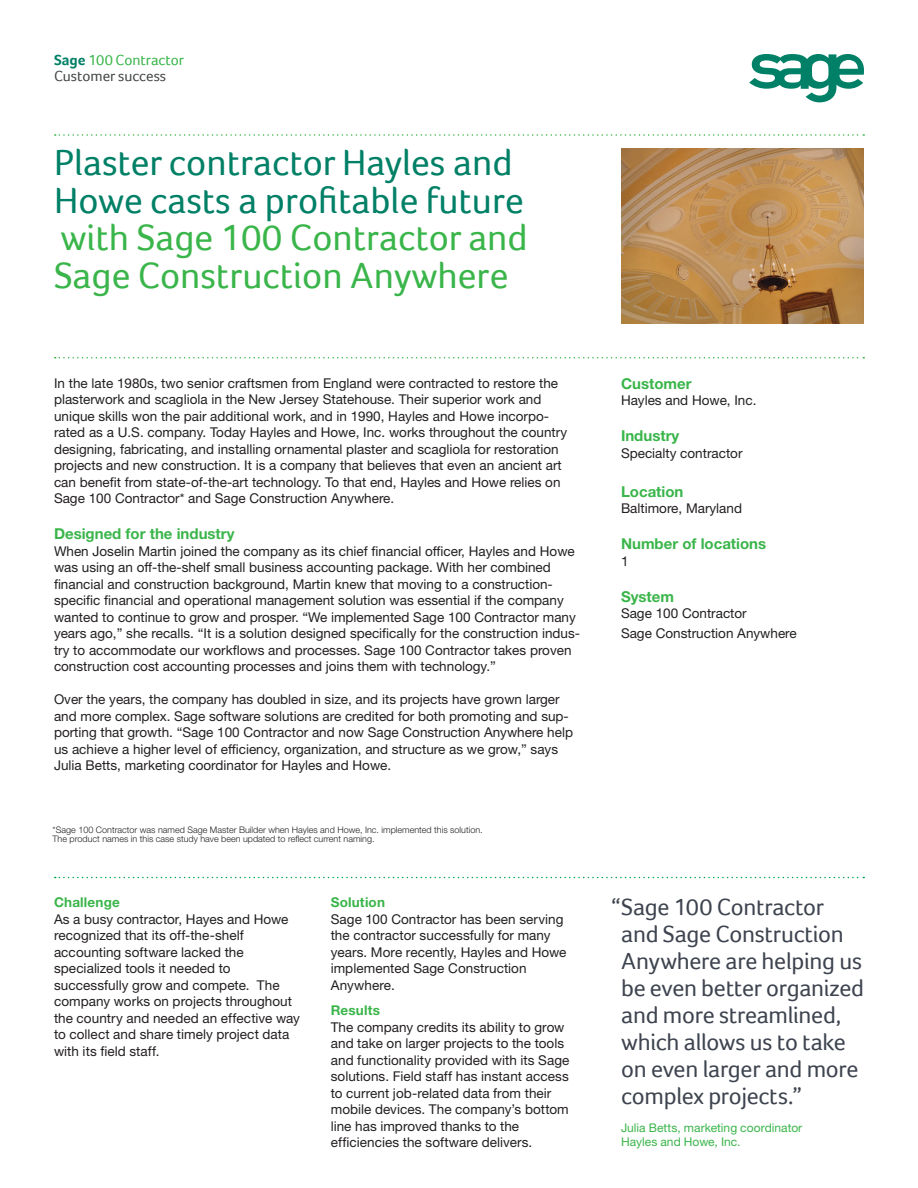
<style>
.page{position:relative;width:918px;height:1188px;background:#fff}
.page>*{position:absolute;margin:0;border:0;box-sizing:border-box;transform-origin:0 0}
.Headline_one{font:37.5px/37.5px "Foco";color:#008066}
.Headline_two{font:37.5px/37.5px "Foco";color:#3ab54a}
.t1{font:24px/27px "Foco";letter-spacing:-.015em;color:#3e444f}
.Subhead_side{font:700 15px "Helvetica Neue LT Std";color:#3ab54a}
.Subhead{font:700 15px "Helvetica Neue LT Std";color:#3ab54a}
.Product_Name{font:15px "Foco";letter-spacing:-.005em;color:#3ab54a}
.Customer_Success{font:15px "Foco";color:#444748}
.Sag{font:13.5px/16.5px "Helvetica Neue LT Std";color:#231f20}
.Body_Text{font:13.5px/16.5px "Helvetica Neue LT Std";letter-spacing:.005em;color:#231f20}
.Subheads{font:700 13.5px "Helvetica Neue LT Std";letter-spacing:.015em;color:#3ab54a}
.Customer_details{font:12px "Helvetica Neue LT Std";letter-spacing:.005em;color:#3ab54a}
.Copyright{font:300 9px/9px "Helvetica Neue LT Std";color:#231f20}
.s1{font-weight:700;color:#008066}
</style>
<div class="page">
<svg style="left:55px;top:134px;width:809px;height:2px"></svg>
<svg style="left:55px;top:357px;width:809px;height:1px"></svg>
<img style="left:621px;top:148px;width:243px;height:176px">
<svg style="left:749px;top:54px;width:115px;height:48px"></svg>
<svg style="left:55px;top:877px;width:809px;height:1px"></svg>
<p class="Product_Name" style="left:54px;top:51px;width:132px"><span class="s1">Sage</span> 100 Contractor</p>
<p class="Customer_Success" style="left:54px;top:67px;width:114px">Customer success</p>
<p class="Headline_one" style="left:54px;top:143px;width:471px">Plaster contractor Hayles and<br>Howe casts a profitable future</p>
<p class="Headline_two" style="left:54px;top:218px;width:475px">with Sage 100 Contractor and<br>Sage Construction Anywhere</p>
<p class="Sag" style="left:54px;top:374px;width:515px">In the late 1980s, two senior craftsmen from England were contracted to restore the plasterwork and scagliola in the New Jersey Statehouse. Their superior work and unique skills won the pair additional work, and in 1990, Hayles and Howe incorpo&shy;rated as a U.S. company. Today Hayles and Howe, Inc. works throughout the country designing, fabricating, and installing ornamental plaster and scagliola for restoration projects and new construction. It is a company that believes that even an ancient art can benefit from state-of-the-art technology. To that end, Hayles and Howe relies on Sage 100 Contractor* and Sage Construction Anywhere.</p>
<p class="Subhead" style="left:54px;top:525px;width:182px">Designed for the industry</p>
<p class="Sag" style="left:54px;top:542px;width:528px">When Joselin Martin joined the company as its chief financial officer, Hayles and Howe was using an off-the-shelf small business accounting package. With her combined financial and construction background, Martin knew that moving to a construction&shy;specific financial and operational management solution was essential if the company wanted to continue to grow and prosper. “We implemented Sage 100 Contractor many years ago,” she recalls. “It is a solution designed specifically for the construction indus&shy;try to accommodate our workflows and processes. Sage 100 Contractor takes proven construction cost accounting processes and joins them with technology.”</p>
<p class="Sag" style="left:54px;top:691px;width:521px">Over the years, the company has doubled in size, and its projects have grown larger and more complex. Sage software solutions are credited for both promoting and sup&shy;porting that growth. “Sage 100 Contractor and now Sage Construction Anywhere help us achieve a higher level of efficiency, organization, and structure as we grow,” says Julia Betts, marketing coordinator for Hayles and Howe.</p>
<p class="Copyright" style="left:53px;top:825px;width:432px">*Sage 100 Contractor was named Sage Master Builder when Hayles and Howe, Inc. implemented this solution.<br>The product names in this case study have been updated to reflect current naming.</p>
<p class="Subheads" style="left:54px;top:894px;width:67px">Challenge</p>
<p class="Body_Text" style="left:54px;top:911px;width:247px">As a busy contractor, Hayes and Howe recognized that its off-the-shelf accounting software lacked the specialized tools it needed to successfully grow and compete. The company works on projects throughout the country and needed an effective way to collect and share timely project data with its field staff.</p>
<p class="Subheads" style="left:331px;top:894px;width:56px">Solution</p>
<p class="Body_Text" style="left:331px;top:911px;width:237px">Sage 100 Contractor has been serving the contractor successfully for many years. More recently, Hayles and Howe implemented Sage Construction<br>Anywhere.</p>
<p class="Subheads" style="left:331px;top:1002px;width:51px">Results</p>
<p class="Body_Text" style="left:331px;top:1019px;width:240px">The company credits its ability to grow and take on larger projects to the tools and functionality provided with its Sage solutions. Field staff has instant access to current job-related data from their mobile devices. The company’s bottom line has improved thanks to the efficiencies the software delivers.</p>
<p class="Subhead_side" style="left:621px;top:374px;width:72px">Customer</p>
<p class="Sag" style="left:621px;top:392px;width:137px">Hayles and Howe, Inc.</p>
<p class="Subhead_side" style="left:621px;top:427px;width:60px">Industry</p>
<p class="Sag" style="left:621px;top:444px;width:123px">Specialty contractor</p>
<p class="Subhead_side" style="left:621px;top:482px;width:64px">Location</p>
<p class="Sag" style="left:621px;top:500px;width:123px">Baltimore, Maryland</p>
<p class="Subhead_side" style="left:621px;top:535px;width:147px">Number of locations</p>
<p class="Sag" style="left:621px;top:552px;width:9px">1</p>
<p class="Subhead_side" style="left:621px;top:587px;width:55px">System</p>
<p class="Sag" style="left:621px;top:605px;width:127px">Sage 100 Contractor</p>
<p class="Sag" style="left:621px;top:624px;width:177px">Sage Construction Anywhere</p>
<p class="t1" style="left:621px;top:893px;width:244px;text-indent:-10px">“Sage 100 Contractor and Sage Construction<br>Anywhere are helping us be even better organized and more streamlined, which allows us to take on even larger and more complex projects.”</p>
<p class="Customer_details" style="left:621px;top:1120px;width:183px">Julia Betts, marketing coordinator</p>
<p class="Customer_details" style="left:621px;top:1135px;width:121px">Hayles and Howe, Inc.</p>
</div>
